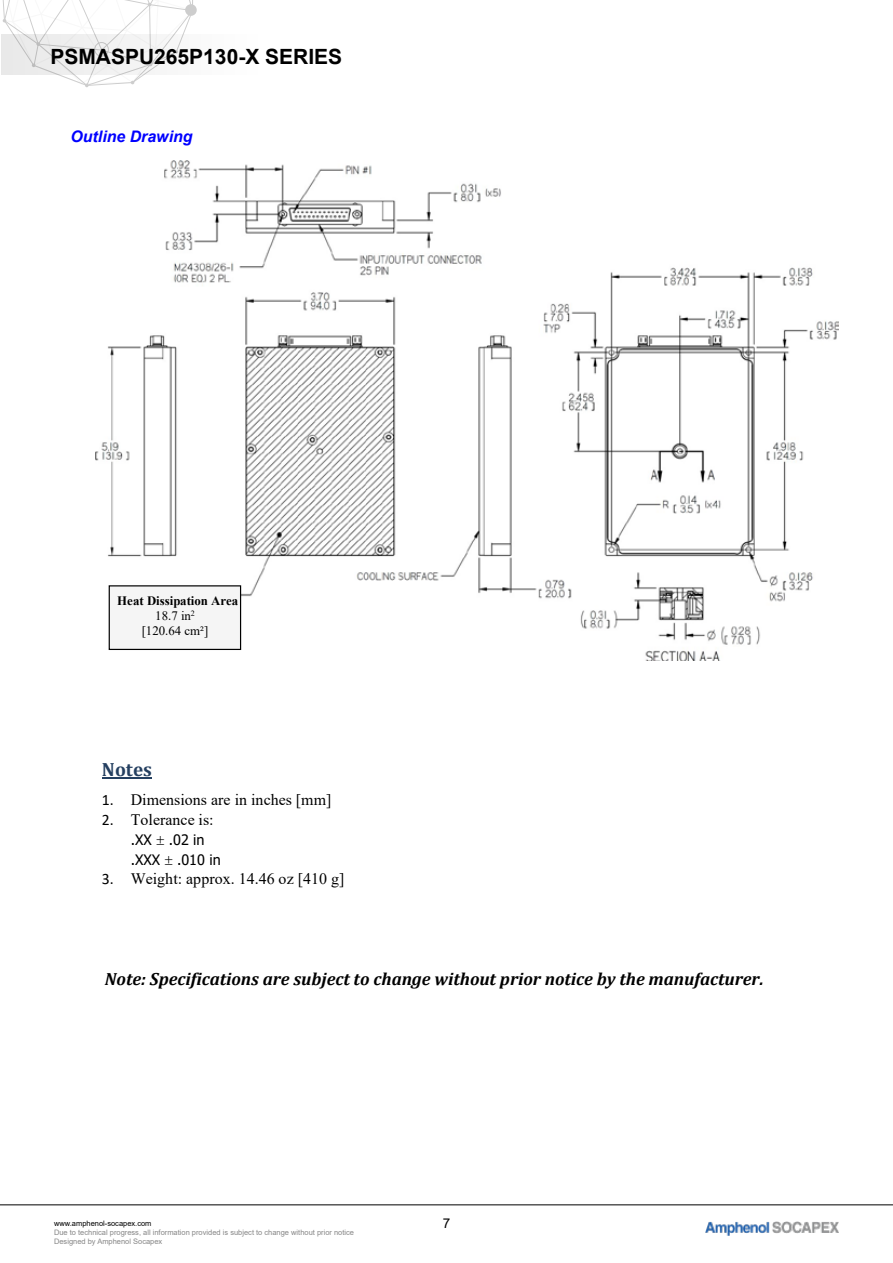
<style>
.page{position:relative;width:893px;height:1263px;background:#fff}
.page>*{position:absolute;margin:0;border:0;box-sizing:border-box;transform-origin:0 0}
.t1{font:700 21px "Arial";color:#000}
.t2{font:700 19.2px "Cambria";color:#243f60}
.t3{font:italic 700 17.7px "Cambria";color:#000}
.t4{font:15.9px "Times New Roman";letter-spacing:.005em;color:#000}
.t5{font:italic 700 15.9px "Arial";color:#00f}
.t6{font:14.4px/20.1px "Tahoma";color:#000}
.t7{font:13.5px "Arial";color:#000}
.t8{font:700 12.9px/15px "Times New Roman";color:#000;text-align:center}
.t9{font:7.5px/9px "Arial";color:#878787}
.t10{font:7.5px "Arial";color:#000}
.s1{font-weight:400}
.s2{font-family:"Calibri"}
</style>
<div class="page">
<svg style="left:1px;top:0;width:192px;height:87px"></svg>
<svg style="left:185px;top:4px;width:12px;height:12px"></svg>
<svg style="left:1px;top:35px;width:192px;height:40px;fill:#efefef"></svg>
<img style="left:705px;top:1221px;width:134px;height:15px">
<hr style="left:102px;top:777px;width:50px;height:1px;background:#243f60">
<img style="left:96px;top:160px;width:743px;height:500px">
<div style="left:109px;top:585px;width:132px;height:65px;border:1px solid #000"></div>
<div style="left:110px;top:586px;width:130px;height:63px;background:#f5f5f5"></div>
<hr style="left:0;top:1204px;width:893px;height:1px;background:#000">
<h1 class="t1" style="left:50px;top:42px;width:293px">PSMASPU265P130-X SERIES</h1>
<h3 class="t5" style="left:70px;top:126px;width:124px">Outline Drawing</h3>
<h3 class="t8" style="left:117px;top:592px;width:122px">Heat Dissipation Area<br><span class="s1">18.7 in</span><sup>2<br></sup><span class="s1">[120.64 cm²]</span></h3>
<h2 class="t2" style="left:102px;top:756px;width:52px">Notes</h2>
<h3 class="t4" style="left:102px;top:789px;width:231px"><span class="s2">1.</span> Dimensions are in inches [mm]</h3>
<h3 class="t4" style="left:102px;top:808px;width:113px"><span class="s2">2.</span> Tolerance is:</h3>
<h3 class="t6" style="left:131px;top:831px;width:91px">.XX .02 in .XXX .010 in</h3>
<h3 class="t4" style="left:102px;top:867px;width:244px"><span class="s2">3.</span> Weight: approx. 14.46 oz [410 g]</h3>
<h3 class="t3" style="left:105px;top:966px;width:660px">Note: Specifications are subject to change without prior notice by the manufacturer.</h3>
<p class="t10" style="left:54px;top:1218px;width:99px">www.amphenol-socapex.com</p>
<p class="t9" style="left:54px;top:1227px;width:302px">Due to technical progress, all information provided is subject to change without prior notice<br>Designed by Amphenol Socapex</p>
<h3 class="t7" style="left:443px;top:1214px;width:9px">7</h3>
</div>
